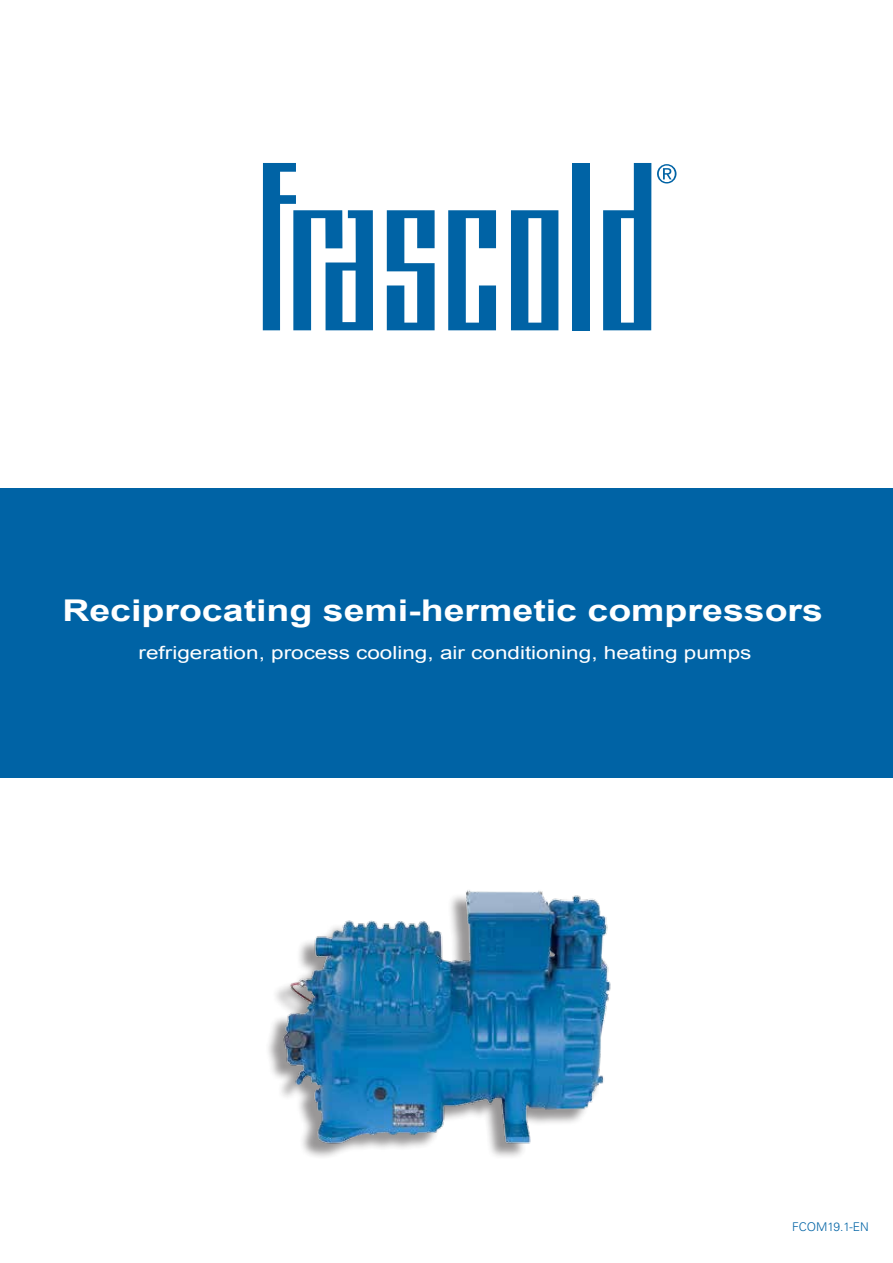
<style>
.page{position:relative;width:893px;height:1263px;background:#fff}
.page>*{position:absolute;margin:0;border:0;box-sizing:border-box;transform-origin:0 0}
.t1{font:700 30px "Arial";color:#fff;scale:1.25 1}
.t2{font:18px "Arial";color:#fff;scale:1.25 1}
.t3{font:300 12px "Univers LT Std";color:#0063a5}
</style>
<div class="page">
<svg style="left:387px;top:210px;width:48px;height:120px"></svg>
<svg style="left:448px;top:210px;width:48px;height:120px"></svg>
<svg style="left:511px;top:210px;width:47px;height:120px"></svg>
<div style="left:572px;top:163px;width:17px;height:167px;background:#0063a5"></div>
<svg style="left:603px;top:163px;width:48px;height:167px"></svg>
<svg style="left:263px;top:163px;width:110px;height:167px"></svg>
<svg style="left:657px;top:164px;width:19px;height:19px"></svg>
<div style="left:0;top:488px;width:893px;height:289px;background:#0063a5"></div>
<img style="left:268px;top:890px;width:343px;height:267px">
<h1 class="t1" style="left:62px;top:591px;width:610px">Reciprocating semi-hermetic compressors</h1>
<p class="t2" style="left:139px;top:641px;width:492px">refrigeration, process cooling, air conditioning, heating pumps</p>
<p class="t3" style="left:792px;top:1220px;width:78px">FCOM19.1-EN</p>
</div>
